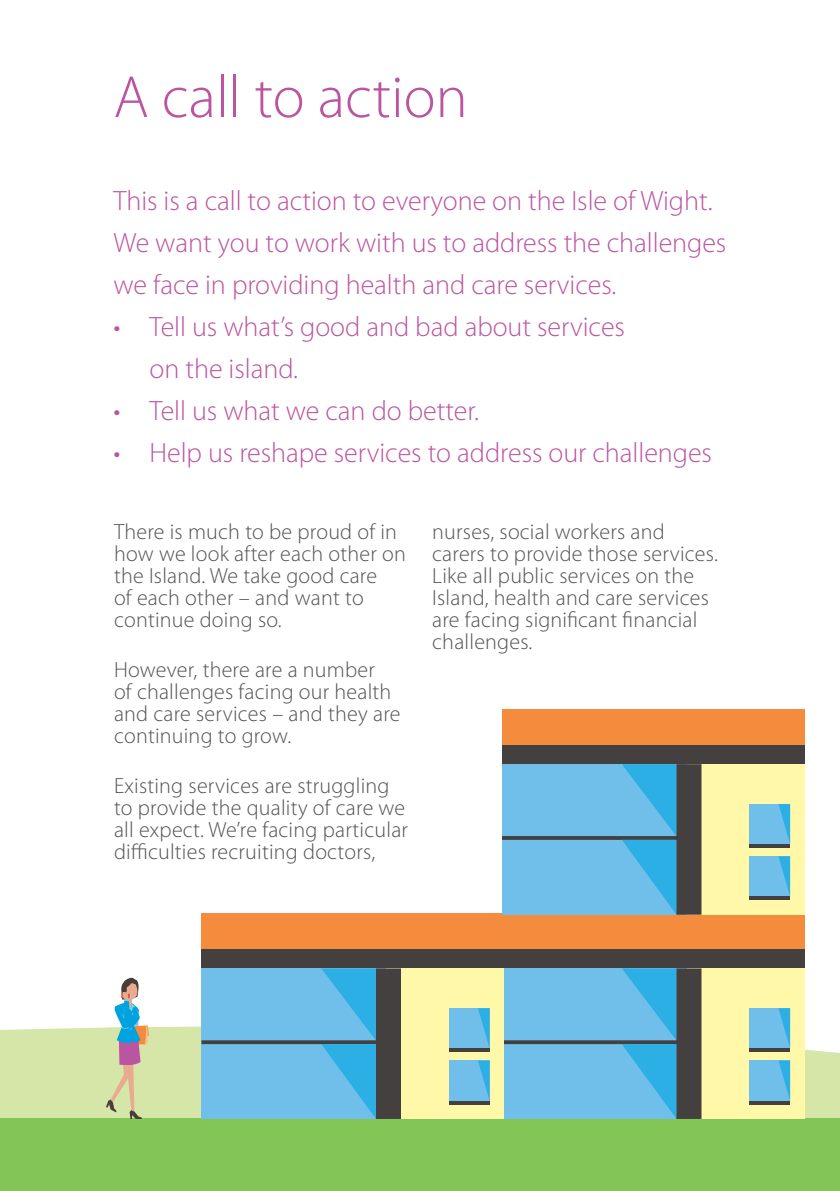
<style>
.page{position:relative;width:840px;height:1191px;background:#fff}
.page>*{position:absolute;margin:0;border:0;box-sizing:border-box;transform-origin:0 0}
.t1{font:300 60px "Myriad Pro";color:#bb55a1}
.t2{font:300 28px/42px "Myriad Pro";color:#bb55a1}
.New_Body_Copy{font:300 22px/22px "Myriad Pro";letter-spacing:.01em;color:#545354}
</style>
<div class="page">
<svg style="left:0;top:1007px;width:839px;height:112px;fill:#d6e6a8"></svg>
<div style="left:0;top:1119px;width:839px;height:72px;background:#83c557"></div>
<svg style="left:106px;top:977px;width:43px;height:142px"></svg>
<div style="left:686px;top:968px;width:117px;height:151px;background:#fff8a9"></div>
<div style="left:749px;top:1008px;width:40px;height:40px;background:#70bfeb"></div>
<hr style="left:749px;top:1048px;width:40px;height:4px;background:#454040">
<div style="left:749px;top:1060px;width:40px;height:40px;background:#70bfeb"></div>
<svg style="left:749px;top:1100px;width:40px;height:4px"></svg>
<div style="left:501px;top:913px;width:302px;height:36px;background:#f58b3c"></div>
<div style="left:501px;top:949px;width:302px;height:19px;background:#454040"></div>
<svg style="left:503px;top:968px;width:198px;height:151px;background:#61aad0"></svg>
<svg style="left:778px;top:1008px;width:11px;height:36px"></svg>
<svg style="left:778px;top:1060px;width:11px;height:36px"></svg>
<div style="left:386px;top:968px;width:117px;height:151px;background:#fff8a9"></div>
<div style="left:449px;top:1008px;width:40px;height:40px;background:#70bfeb"></div>
<hr style="left:449px;top:1048px;width:40px;height:4px;background:#454040">
<div style="left:449px;top:1060px;width:40px;height:40px;background:#70bfeb"></div>
<svg style="left:449px;top:1100px;width:40px;height:4px"></svg>
<div style="left:201px;top:913px;width:302px;height:36px;background:#f58b3c"></div>
<div style="left:201px;top:949px;width:302px;height:19px;background:#454040"></div>
<svg style="left:201px;top:968px;width:200px;height:151px;background:#60aad0"></svg>
<svg style="left:478px;top:1008px;width:11px;height:38px"></svg>
<svg style="left:478px;top:1060px;width:11px;height:38px"></svg>
<div style="left:686px;top:764px;width:117px;height:150px;background:#fff8a9"></div>
<div style="left:749px;top:804px;width:40px;height:40px;background:#70bfeb"></div>
<hr style="left:749px;top:844px;width:40px;height:4px;background:#454040">
<div style="left:749px;top:856px;width:40px;height:40px;background:#70bfeb"></div>
<hr style="left:749px;top:896px;width:40px;height:4px;background:#454040">
<div style="left:501px;top:709px;width:302px;height:36px;background:#f58b3c"></div>
<div style="left:501px;top:745px;width:302px;height:19px;background:#454040"></div>
<svg style="left:502px;top:764px;width:199px;height:150px;background:#60aad1"></svg>
<svg style="left:778px;top:804px;width:11px;height:36px"></svg>
<svg style="left:778px;top:856px;width:11px;height:36px"></svg>
<p class="t1" style="left:113px;top:64px;width:355px">A call to action</p>
<p class="t2" style="left:113px;top:180px;width:614px">This is a call to action to everyone on the Isle of Wight.<br>We want you to work with us to address the challenges we face in providing health and care services.</p>
<p class="t2" style="left:149px;top:306px;width:476px;text-indent:-36px">• Tell us what’s good and bad about services on the island.</p>
<p class="t2" style="left:113px;top:390px;width:367px">• Tell us what we can do better.</p>
<p class="t2" style="left:113px;top:432px;width:599px">• Help us reshape services to address our challenges</p>
<p class="New_Body_Copy" style="left:114px;top:520px;width:293px">There is much to be proud of in how we look after each other on the Island. We take good care<br>of each other – and want to continue doing so.</p>
<p class="New_Body_Copy" style="left:114px;top:659px;width:288px">However, there are a number<br>of challenges facing our health and care services – and they are continuing to grow.</p>
<p class="New_Body_Copy" style="left:114px;top:775px;width:295px">Existing services are struggling to provide the quality of care we all expect. We’re facing particular difficulties recruiting doctors,</p>
<p class="New_Body_Copy" style="left:432px;top:520px;width:287px">nurses, social workers and carers to provide those services.<br>Like all public services on the<br>Island, health and care services are facing significant financial challenges.</p>
</div>
